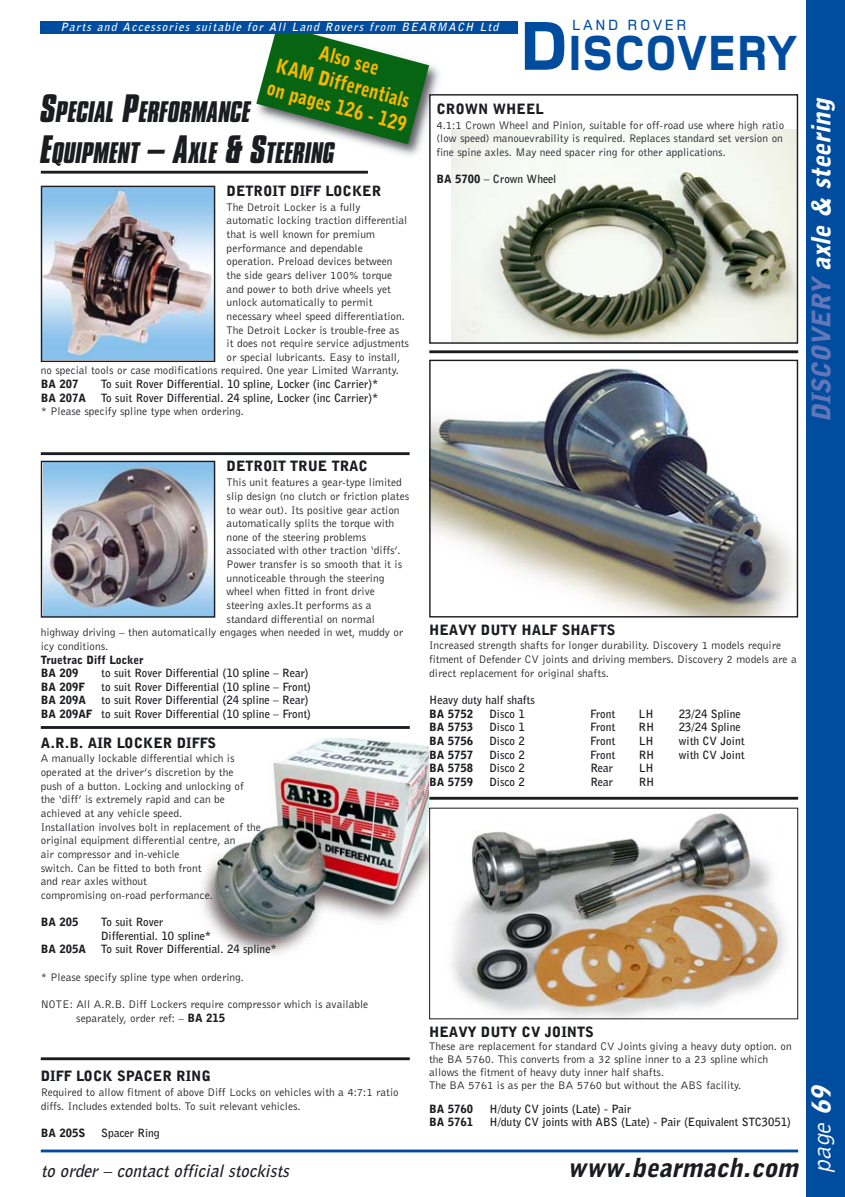
<style>
.page{position:relative;width:845px;height:1197px;background:#fff}
.page>*{position:absolute;margin:0;border:0;box-sizing:border-box;transform-origin:0 0}
.t1{font:800 51.2px "Foundry Monoline";letter-spacing:.03em;color:#004d9f;scale:.9 1}
.t2{font:italic 700 25.6px/40.8px "Compacta BT";color:#1b1c20}
.t3{font:italic 900 25.6px "Bell Gothic BT";color:#fff}
.t4{font:italic 900 25.6px "Bell Gothic BT";color:#1b1c20}
.t5{font:italic 25.6px "Bell Gothic BT";color:#fff}
.t6{font:900 19.8px/23.8px "Bell Gothic BT";color:#f9b700;text-align:center;scale:.85 1}
.t7{font:italic 700 17px "Bell Gothic BT";color:#1b1c20}
.t8{font:500 15.4px "Foundry Monoline";letter-spacing:.17em;color:#004d9f}
.t9{font:900 14.2px "Bell Gothic BT";color:#1b1c20}
.t10{font:11.4px/13.6px "Bell Gothic BT";color:#1b1c20}
.t11{font:700 11.4px/13.6px "Bell Gothic BT";color:#1b1c20}
.t12{font:900 11.4px/13.6px "Bell Gothic BT";color:#1b1c20}
.t13{font:italic 700 11.4px "Bell Gothic BT";letter-spacing:.11em;color:#fff}
.s1{font-size:71.6px}
.s2{font-size:34px}
.s3{font-weight:900}
.s4{color:#6276b8}
</style>
<div class="page">
<img style="left:40px;top:0;width:804px;height:1197px">
<p class="t13" style="left:60px;top:23px;width:439px">Parts and Accessories suitable for All Land Rovers from BEARMACH Ltd</p>
<h3 class="t8" style="left:572px;top:20px;width:116px">LAND ROVER</h3>
<h1 class="t1" style="left:519px;top:34px;width:310px"><span class="s1">D</span>ISCOVERY</h1>
<h3 class="t6" style="left:282px;top:31px;width:170px;rotate:15deg">Also see<br>KAM Differentials on pages 126 - 129</h3>
<h2 class="t2" style="left:41px;top:93px;width:295px"><span class="s2">S</span>PECIAL <span class="s2">P</span>ERFORMANCE<br><span class="s2">E</span>QUIPMENT <span class="s2">– A</span>XLE <span class="s2">&amp; S</span>TEERING</h2>
<p class="t9" style="left:436px;top:103px;width:108px">CROWN WHEEL</p>
<p class="t10" style="left:436px;top:119px;width:349px">4.1:1 Crown Wheel and Pinion, suitable for off-road use where high ratio (low speed) manouevrability is required. Replaces standard set version on fine spine axles. May need spacer ring for other applications.</p>
<p class="t11" style="left:436px;top:173px;width:121px"><span class="s3">BA 5700</span> – Crown Wheel</p>
<p class="t9" style="left:226px;top:185px;width:156px">DETROIT DIFF LOCKER</p>
<p class="t10" style="left:226px;top:201px;width:135px">The Detroit Locker is a fully</p>
<p class="t10" style="left:226px;top:215px;width:182px">automatic locking traction differential</p>
<p class="t10" style="left:226px;top:228px;width:150px">that is well known for premium</p>
<p class="t10" style="left:226px;top:242px;width:137px">performance and dependable</p>
<p class="t10" style="left:226px;top:255px;width:167px">operation. Preload devices between</p>
<p class="t10" style="left:226px;top:269px;width:167px">the side gears deliver 100% torque</p>
<p class="t10" style="left:226px;top:283px;width:166px">and power to both drive wheels yet</p>
<p class="t10" style="left:226px;top:296px;width:147px">unlock automatically to permit</p>
<p class="t10" style="left:226px;top:310px;width:180px">necessary wheel speed differentiation.</p>
<p class="t10" style="left:226px;top:324px;width:174px">The Detroit Locker is trouble-free as</p>
<p class="t10" style="left:226px;top:337px;width:184px">it does not require service adjustments</p>
<p class="t10" style="left:226px;top:351px;width:175px">or special lubricants. Easy to install,</p>
<p class="t10" style="left:41px;top:364px;width:360px">no special tools or case modifications required. One year Limited Warranty.</p>
<p class="t12" style="left:41px;top:378px;width:39px">BA 207</p>
<p class="t11" style="left:101px;top:378px;width:279px">To suit Rover Differential. 10 spline, Locker (inc Carrier)*</p>
<p class="t12" style="left:41px;top:392px;width:47px">BA 207A</p>
<p class="t11" style="left:101px;top:392px;width:279px">To suit Rover Differential. 24 spline, Locker (inc Carrier)*</p>
<p class="t10" style="left:41px;top:405px;width:205px">* Please specify spline type when ordering.</p>
<h2 class="t3" style="left:810px;top:422px;width:325px;rotate:-90deg"><span class="s4">DISCOVERY</span> axle &amp; steering</h2>
<p class="t9" style="left:226px;top:461px;width:143px">DETROIT TRUE TRAC</p>
<p class="t10" style="left:226px;top:476px;width:177px">This unit features a gear-type limited</p>
<p class="t10" style="left:226px;top:490px;width:184px">slip design (no clutch or friction plates</p>
<p class="t10" style="left:226px;top:504px;width:174px">to wear out). Its positive gear action</p>
<p class="t10" style="left:226px;top:517px;width:169px">automatically splits the torque with</p>
<p class="t10" style="left:226px;top:531px;width:141px">none of the steering problems</p>
<p class="t10" style="left:226px;top:544px;width:175px">associated with other traction ‘diffs’.</p>
<p class="t10" style="left:226px;top:558px;width:177px">Power transfer is so smooth that it is</p>
<p class="t10" style="left:226px;top:572px;width:159px">unnoticeable through the steering</p>
<p class="t10" style="left:226px;top:585px;width:150px">wheel when fitted in front drive</p>
<p class="t10" style="left:226px;top:599px;width:146px">steering axles.It performs as a</p>
<p class="t10" style="left:226px;top:613px;width:150px">standard differential on normal</p>
<p class="t10" style="left:41px;top:626px;width:364px">highway driving – then automatically engages when needed in wet, muddy or</p>
<p class="t10" style="left:41px;top:640px;width:69px">icy conditions.</p>
<p class="t12" style="left:41px;top:653px;width:104px">Truetrac Diff Locker<br>BA 209</p>
<p class="t11" style="left:101px;top:667px;width:209px">to suit Rover Differential (10 spline – Rear)</p>
<p class="t12" style="left:41px;top:681px;width:45px">BA 209F</p>
<p class="t11" style="left:101px;top:681px;width:211px">to suit Rover Differential (10 spline – Front)</p>
<p class="t12" style="left:41px;top:694px;width:47px">BA 209A</p>
<p class="t11" style="left:41px;top:694px;width:272px;text-align:right">to suit Rover Differential (24 spline – Rear)<br><span class="s3">BA 209AF</span> to suit Rover Differential (10 spline – Front)</p>
<p class="t9" style="left:41px;top:737px;width:177px">A.R.B. AIR LOCKER DIFFS</p>
<p class="t10" style="left:41px;top:752px;width:222px">A manually lockable differential which is operated at the driver’s discretion by the<br>push of a button. Locking and unlocking of the ‘diff’ is extremely rapid and can be achieved at any vehicle speed.<br>Installation involves bolt in replacement of the original equipment differential centre, an<br>air compressor and in-vehicle<br>switch. Can be fitted to both front<br>and rear axles without<br>compromising on-road performance.</p>
<p class="t12" style="left:41px;top:916px;width:39px">BA 205</p>
<p class="t11" style="left:101px;top:916px;width:111px">To suit Rover<br>Differential. 10 spline*</p>
<p class="t12" style="left:41px;top:943px;width:47px">BA 205A</p>
<p class="t11" style="left:101px;top:943px;width:177px">To suit Rover Differential. 24 spline*</p>
<p class="t10" style="left:41px;top:970px;width:205px">* Please specify spline type when ordering.</p>
<p class="t10" style="left:76px;top:998px;width:293px;text-indent:-36px">NOTE: All A.R.B. Diff Lockers require compressor which is available separately, order ref: – <span class="s3">BA 215</span></p>
<p class="t9" style="left:41px;top:1070px;width:171px">DIFF LOCK SPACER RING</p>
<p class="t10" style="left:41px;top:1086px;width:359px">Required to allow fitment of above Diff Locks on vehicles with a 4:7:1 ratio diffs. Includes extended bolts. To suit relevant vehicles.</p>
<p class="t12" style="left:41px;top:1127px;width:46px">BA 205S</p>
<p class="t11" style="left:101px;top:1127px;width:60px">Spacer Ring</p>
<p class="t9" style="left:429px;top:624px;width:188px">HEAVY DUTY HALF SHAFTS</p>
<p class="t10" style="left:429px;top:639px;width:369px">Increased strength shafts for longer durability. Discovery 1 models require fitment of Defender CV joints and driving members. Discovery 2 models are a direct replacement for original shafts.</p>
<p class="t11" style="left:429px;top:694px;width:107px">Heavy duty half shafts</p>
<p class="t12" style="left:429px;top:707px;width:45px">BA 5752</p>
<p class="t11" style="left:489px;top:707px;width:37px">Disco 1</p>
<p class="t11" style="left:590px;top:707px;width:26px">Front</p>
<p class="t11" style="left:638px;top:707px;width:16px">LH</p>
<p class="t11" style="left:678px;top:707px;width:63px">23/24 Spline</p>
<p class="t12" style="left:429px;top:721px;width:45px">BA 5753</p>
<p class="t11" style="left:489px;top:721px;width:37px">Disco 1</p>
<p class="t11" style="left:590px;top:721px;width:26px">Front</p>
<p class="t11" style="left:638px;top:721px;width:17px">RH</p>
<p class="t11" style="left:678px;top:721px;width:63px">23/24 Spline</p>
<p class="t12" style="left:429px;top:735px;width:45px">BA 5756</p>
<p class="t11" style="left:489px;top:735px;width:37px">Disco 2</p>
<p class="t11" style="left:590px;top:735px;width:26px">Front</p>
<p class="t11" style="left:638px;top:735px;width:16px">LH</p>
<p class="t11" style="left:678px;top:735px;width:67px">with CV Joint</p>
<p class="t12" style="left:429px;top:748px;width:45px">BA 5757</p>
<p class="t11" style="left:489px;top:748px;width:37px">Disco 2</p>
<p class="t11" style="left:590px;top:748px;width:26px">Front</p>
<p class="t11" style="left:638px;top:748px;width:17px">RH</p>
<p class="t11" style="left:678px;top:748px;width:67px">with CV Joint</p>
<p class="t12" style="left:429px;top:762px;width:45px">BA 5758</p>
<p class="t11" style="left:489px;top:762px;width:37px">Disco 2</p>
<p class="t11" style="left:590px;top:762px;width:24px">Rear</p>
<p class="t11" style="left:638px;top:762px;width:16px">LH</p>
<p class="t12" style="left:429px;top:776px;width:45px">BA 5759</p>
<p class="t11" style="left:489px;top:776px;width:37px">Disco 2</p>
<p class="t11" style="left:590px;top:776px;width:24px">Rear</p>
<p class="t11" style="left:638px;top:776px;width:17px">RH</p>
<p class="t9" style="left:429px;top:1027px;width:166px">HEAVY DUTY CV JOINTS</p>
<p class="t10" style="left:429px;top:1040px;width:364px;line-height:12.8px">These are replacement for standard CV Joints giving a heavy duty option. on the BA 5760. This converts from a 32 spline inner to a 23 spline which allows the fitment of heavy duty inner half shafts.<br>The BA 5761 is as per the BA 5760 but without the ABS facility.</p>
<p class="t12" style="left:429px;top:1102px;width:45px">BA 5760</p>
<p class="t11" style="left:489px;top:1102px;width:143px">H/duty CV joints (Late) - Pair</p>
<p class="t12" style="left:429px;top:1116px;width:45px">BA 5761</p>
<p class="t11" style="left:489px;top:1116px;width:303px">H/duty CV joints with ABS (Late) - Pair (Equivalent STC3051)</p>
<h3 class="t7" style="left:41px;top:1164px;width:249px">to order – contact official stockists</h3>
<h2 class="t4" style="left:567px;top:1157px;width:232px">www.bearmach.com</h2>
<h2 class="t5" style="left:812px;top:1173px;width:87px;rotate:-90deg">page <span class="s3">69</span></h2>
</div>
